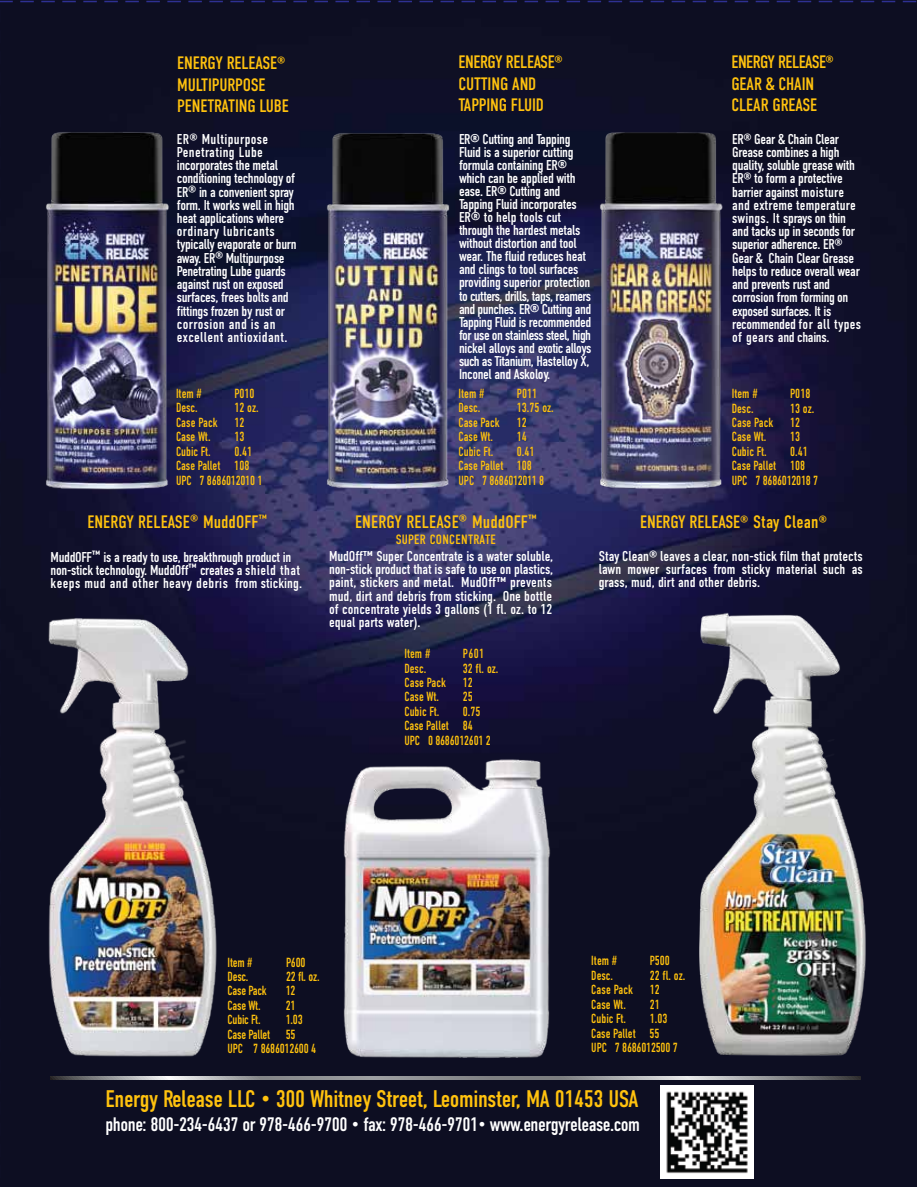
<style>
.page{position:relative;width:917px;height:1187px;background:#fff}
.page>*{position:absolute;margin:0;border:0;box-sizing:border-box;transform-origin:0 0}
.t1{font:24px "DIN Condensed C";letter-spacing:-.015em;color:#ffc20e}
.t2{font:19.5px "DIN Condensed C";letter-spacing:-.025em;color:#fff}
.t3{font:18px/21.6px "DIN Condensed C";letter-spacing:-.01em;color:#ffc20e}
.t4{font:18px/21.6px "DIN Condensed C";letter-spacing:-.035em;color:#ffc20e}
.t5{font:14.25px/13.2px "DIN Condensed C";letter-spacing:-.025em;color:#fff}
.t6{font:13.5px "DIN Condensed C";letter-spacing:.025em;color:#ffc20e}
.t7{font:13.2px/14.4px "DIN Condensed C";color:#ffc20e;scale:.91 1}
.t8{font:13.2px/14.4px "DIN Condensed C";letter-spacing:-.02em;color:#ffc20e;scale:.91 1}
</style>
<div class="page">
<img style="left:0;top:1px;width:916px;height:1185px">
<img style="left:660px;top:1085px;width:93px;height:93px">
<p class="t3" style="left:177px;top:52px;width:113px">ENERGY RELEASE<sup>®<br></sup>MULTIPURPOSE<br>PENETRATING LUBE</p>
<p class="t3" style="left:458px;top:51px;width:106px">ENERGY RELEASE<sup>®<br></sup>CUTTING AND<br>TAPPING FLUID</p>
<p class="t4" style="left:731px;top:51px;width:104px">ENERGY RELEASE<sup>®<br></sup>GEAR &amp; CHAIN<br>CLEAR GREASE</p>
<p class="t5" style="left:177px;top:133px;width:121px">ER<sup>®</sup> Multipurpose<br>Penetrating Lube incorporates the metal conditioning technology of<br>ER<sup>®</sup> in a convenient spray form. It works well in high heat applications where ordinary lubricants typically evaporate or burn away. ER<sup>®</sup> Multipurpose<br>Penetrating Lube guards against rust on exposed surfaces, frees bolts and fittings frozen by rust or corrosion and is an excellent antioxidant.</p>
<p class="t5" style="left:459px;top:133px;width:134px">ER® Cutting and Tapping<br>Fluid is a superior cutting formula containing ER® which can be applied with ease. ER® Cutting and<br>Tapping Fluid incorporates<br>ER® to help tools cut through the hardest metals without distortion and tool wear. The fluid reduces heat and clings to tool surfaces providing superior protection to cutters, drills, taps, reamers and punches. ER® Cutting and<br>Tapping Fluid is recommended for use on stainless steel, high nickel alloys and exotic alloys such as Titanium, Hastelloy X,<br>Inconel and Askoloy.</p>
<p class="t5" style="left:732px;top:133px;width:130px">ER<sup>®</sup> Gear &amp; Chain Clear<br>Grease combines a high quality, soluble grease with<br>ER<sup>®</sup> to form a protective barrier against moisture and extreme temperature swings. It sprays on thin and tacks up in seconds for superior adherence. ER<sup>®<br></sup>Gear &amp; Chain Clear Grease helps to reduce overall wear and prevents rust and corrosion from forming on exposed surfaces. It is recommended for all types of gears and chains.</p>
<p class="t7" style="left:176px;top:386px;width:30px">Item #</p>
<p class="t7" style="left:234px;top:386px;width:24px">P010</p>
<p class="t7" style="left:176px;top:401px;width:26px">Desc.</p>
<p class="t7" style="left:234px;top:401px;width:28px">12 oz.</p>
<p class="t7" style="left:176px;top:415px;width:47px">Case Pack</p>
<p class="t7" style="left:234px;top:415px;width:12px">12</p>
<p class="t7" style="left:176px;top:430px;width:40px">Case Wt.</p>
<p class="t7" style="left:234px;top:430px;width:13px">13</p>
<p class="t7" style="left:176px;top:444px;width:40px">Cubic Ft.</p>
<p class="t7" style="left:176px;top:444px;width:96px;text-indent:58px">0.41<br>Case Pallet 108<br>UPC 7 8686012010 1</p>
<p class="t7" style="left:458px;top:386px;width:30px">Item #</p>
<p class="t7" style="left:517px;top:386px;width:24px">P011</p>
<p class="t7" style="left:458px;top:401px;width:26px">Desc.</p>
<p class="t7" style="left:517px;top:401px;width:42px">13.75 oz.</p>
<p class="t7" style="left:458px;top:415px;width:47px">Case Pack</p>
<p class="t7" style="left:517px;top:415px;width:12px">12</p>
<p class="t7" style="left:458px;top:430px;width:40px">Case Wt.</p>
<p class="t7" style="left:517px;top:430px;width:13px">14</p>
<p class="t7" style="left:458px;top:444px;width:40px">Cubic Ft.</p>
<p class="t7" style="left:458px;top:444px;width:96px;text-indent:58px">0.41<br>Case Pallet 108<br>UPC 7 8686012011 8</p>
<p class="t3" style="left:87px;top:511px;width:181px">ENERGY RELEASE<sup>®</sup> MuddOFF<sup>™</sup></p>
<p class="t3" style="left:355px;top:511px;width:183px">ENERGY RELEASE<sup>®</sup> MuddOFF<sup>™</sup></p>
<p class="t6" style="left:396px;top:532px;width:101px">SUPER CONCENTRATE</p>
<p class="t5" style="left:51px;top:550px;width:253px">MuddOFF<sup>™</sup> is a ready to use, breakthrough product in non-stick technology. MuddOff<sup>™</sup> creates a shield that keeps mud and other heavy debris from sticking.</p>
<p class="t5" style="left:329px;top:550px;width:226px;text-align:justify">MudOff™ Super Concentrate is a water soluble, non-stick product that is safe to use on plastics, paint, stickers and metal. MudOff™ prevents mud, dirt and debris from sticking. One bottle of concentrate yields 3 gallons (1 fl. oz. to 12 equal parts water).</p>
<p class="t7" style="left:404px;top:646px;width:30px">Item #</p>
<p class="t7" style="left:463px;top:646px;width:25px">P601</p>
<p class="t7" style="left:404px;top:661px;width:26px">Desc.</p>
<p class="t7" style="left:463px;top:661px;width:41px">32 fl. oz.</p>
<p class="t7" style="left:404px;top:675px;width:47px">Case Pack</p>
<p class="t7" style="left:463px;top:675px;width:12px">12</p>
<p class="t7" style="left:404px;top:690px;width:40px">Case Wt.</p>
<p class="t7" style="left:463px;top:690px;width:12px">25</p>
<p class="t7" style="left:404px;top:704px;width:40px">Cubic Ft.</p>
<p class="t7" style="left:404px;top:704px;width:96px;text-indent:58px">0.75<br>Case Pallet 84<br>UPC 0 8686012601 2</p>
<p class="t7" style="left:731px;top:386px;width:30px">Item #</p>
<p class="t7" style="left:790px;top:386px;width:24px">P018</p>
<p class="t7" style="left:731px;top:401px;width:26px">Desc.</p>
<p class="t7" style="left:790px;top:401px;width:28px">13 oz.</p>
<p class="t7" style="left:731px;top:415px;width:47px">Case Pack</p>
<p class="t7" style="left:790px;top:415px;width:12px">12</p>
<p class="t7" style="left:731px;top:430px;width:40px">Case Wt.</p>
<p class="t7" style="left:790px;top:430px;width:13px">13</p>
<p class="t7" style="left:731px;top:444px;width:40px">Cubic Ft.</p>
<p class="t7" style="left:731px;top:444px;width:96px;text-indent:58px">0.41<br>Case Pallet 108<br>UPC 7 8686012018 7</p>
<p class="t3" style="left:640px;top:511px;width:188px">ENERGY RELEASE<sup>®</sup> Stay Clean<sup>®</sup></p>
<p class="t5" style="left:599px;top:550px;width:265px;text-align:justify">Stay Clean<sup>®</sup> leaves a clear, non-stick film that protects lawn mower surfaces from sticky material such as grass, mud, dirt and other debris.</p>
<p class="t7" style="left:228px;top:955px;width:29px">Item #</p>
<p class="t7" style="left:286px;top:955px;width:23px">P600</p>
<p class="t7" style="left:228px;top:969px;width:25px">Desc.</p>
<p class="t7" style="left:286px;top:969px;width:39px">22 fl. oz.</p>
<p class="t7" style="left:228px;top:983px;width:45px">Case Pack</p>
<p class="t7" style="left:286px;top:983px;width:12px">12</p>
<p class="t7" style="left:228px;top:998px;width:38px">Case Wt.</p>
<p class="t7" style="left:286px;top:998px;width:12px">21</p>
<p class="t7" style="left:228px;top:1012px;width:38px">Cubic Ft.</p>
<p class="t8" style="left:228px;top:1012px;width:99px;text-indent:58px">1.03<br>Case Pallet 55<br>UPC 7 8686012600 4</p>
<p class="t7" style="left:591px;top:953px;width:30px">Item #</p>
<p class="t7" style="left:649px;top:953px;width:24px">P500</p>
<p class="t7" style="left:591px;top:968px;width:26px">Desc.</p>
<p class="t7" style="left:649px;top:968px;width:41px">22 fl. oz.</p>
<p class="t7" style="left:591px;top:982px;width:47px">Case Pack</p>
<p class="t7" style="left:649px;top:982px;width:12px">12</p>
<p class="t7" style="left:591px;top:997px;width:40px">Case Wt.</p>
<p class="t7" style="left:649px;top:997px;width:12px">21</p>
<p class="t7" style="left:591px;top:1011px;width:40px">Cubic Ft.</p>
<p class="t7" style="left:591px;top:1011px;width:96px;text-indent:58px">1.03<br>Case Pallet 55<br>UPC 7 8686012500 7</p>
<p class="t1" style="left:105px;top:1085px;width:535px">Energy Release LLC • 300 Whitney Street, Leominster, MA 01453 USA</p>
<p class="t2" style="left:105px;top:1113px;width:536px">phone: 800-234-6437 or 978-466-9700 • fax: 978-466-9701• www.energyrelease.com</p>
</div>
